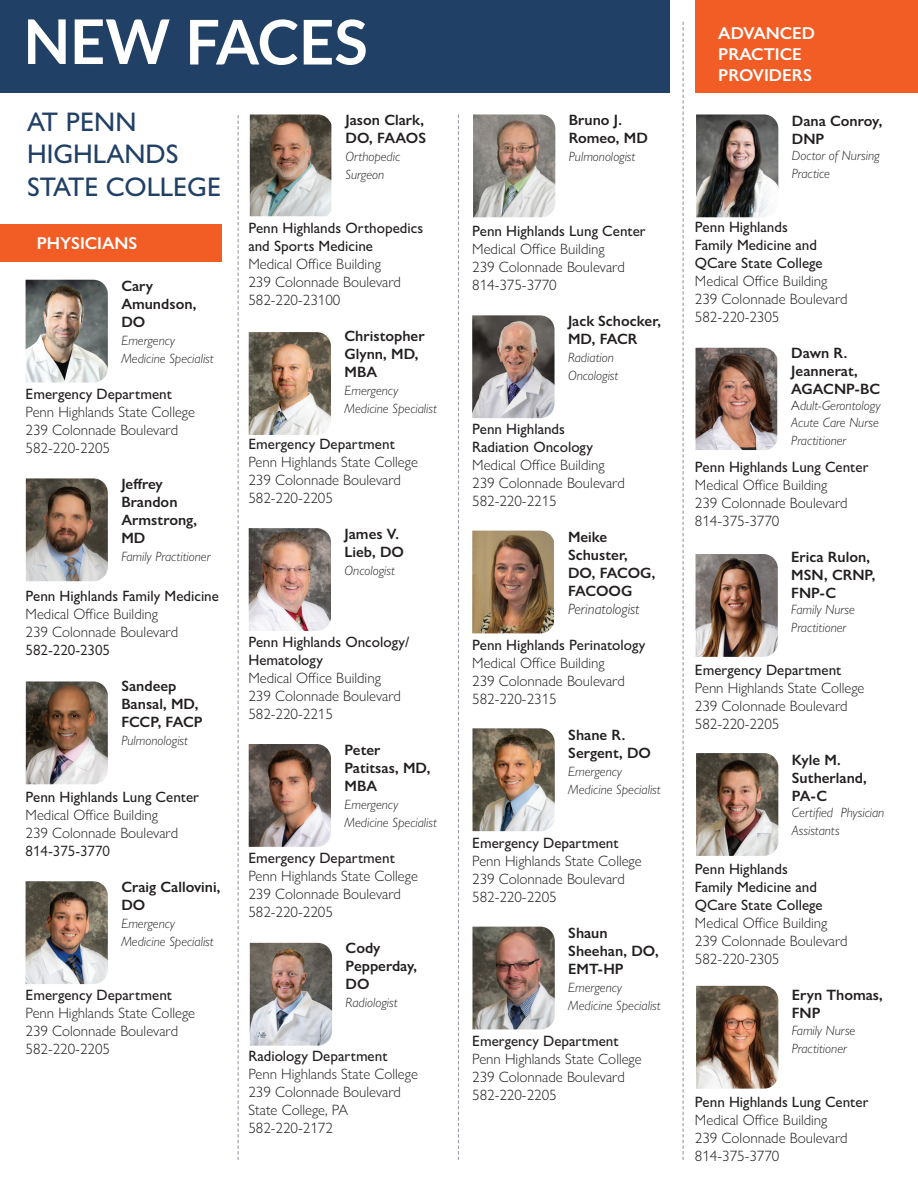
<style>
.page{position:relative;width:918px;height:1188px;background:#fff}
.page>*{position:absolute;margin:0;border:0;box-sizing:border-box;transform-origin:0 0}
.t1{font:500 27px/32.4px "Gill Sans Nova";color:#214065}
.t2{font:600 17.25px/21px "Gill Sans Nova";color:#fff}
.t3{font:300 15px/18px "Gill Sans Nova";color:#231f20}
.t4{font:500 15px/18px "Gill Sans Nova";color:#231f20}
.t5{font:600 15px/18px "Gill Sans Nova";color:#231f20}
.t6{font:15px "Gill Sans Nova";color:#231f20}
.t7{font:italic 300 15px "Gill Sans Nova";color:#231f20}
.t8{font:italic 300 13.5px/18px "Gill Sans Nova";color:#231f20}
.s1{font-style:normal}
</style>
<div class="page">
<div style="left:695px;top:1px;width:223px;height:92px;background:#f25d26"></div>
<svg style="left:458px;top:114px;width:1px;height:1046px"></svg>
<svg style="left:238px;top:115px;width:1px;height:1045px"></svg>
<div style="left:0;top:0;width:670px;height:93px;background:#214065"></div>
<svg style="left:190px;top:19px;width:176px;height:46px"></svg>
<svg style="left:28px;top:19px;width:142px;height:45px"></svg>
<div style="left:0;top:225px;width:221px;height:37px;background:#f25d26"></div>
<svg style="left:683px;top:22px;width:1px;height:1138px"></svg>
<img style="left:26px;top:478px;width:82px;height:103px">
<img style="left:26px;top:280px;width:82px;height:103px">
<img style="left:26px;top:681px;width:82px;height:103px">
<img style="left:250px;top:114px;width:81px;height:102px">
<img style="left:249px;top:332px;width:82px;height:103px">
<img style="left:249px;top:528px;width:82px;height:103px">
<img style="left:249px;top:744px;width:82px;height:103px">
<img style="left:250px;top:943px;width:82px;height:103px">
<img style="left:473px;top:114px;width:82px;height:103px">
<img style="left:472px;top:315px;width:83px;height:103px">
<img style="left:472px;top:531px;width:82px;height:102px">
<img style="left:472px;top:728px;width:83px;height:103px">
<img style="left:472px;top:927px;width:83px;height:102px">
<img style="left:26px;top:881px;width:82px;height:103px">
<img style="left:696px;top:114px;width:82px;height:103px">
<img style="left:696px;top:348px;width:81px;height:102px">
<img style="left:696px;top:554px;width:82px;height:103px">
<img style="left:696px;top:753px;width:82px;height:103px">
<img style="left:696px;top:986px;width:82px;height:103px">
<h1 class="t1" style="left:27px;top:105px;width:196px">AT PENN<br>HIGHLANDS<br>STATE COLLEGE</h1>
<p class="t2" style="left:37px;top:233px;width:102px">PHYSICIANS</p>
<p class="t5" style="left:121px;top:276px;width:77px">Cary<br>Amundson,<br>DO</p>
<p class="t8" style="left:121px;top:331px;width:94px">Emergency<br>Medicine Specialist</p>
<p class="t4" style="left:26px;top:384px;width:148px">Emergency Department</p>
<p class="t3" style="left:26px;top:402px;width:171px">Penn Highlands State College<br>239 Colonnade Boulevard<br>582-220-2205</p>
<p class="t5" style="left:121px;top:474px;width:77px">Jeffrey<br>Brandon<br>Armstrong,<br>MD</p>
<p class="t8" style="left:121px;top:547px;width:91px">Family Practitioner</p>
<p class="t4" style="left:26px;top:587px;width:195px">Penn Highlands Family Medicine</p>
<p class="t3" style="left:26px;top:605px;width:154px">Medical Office Building<br>239 Colonnade Boulevard</p>
<p class="t6" style="left:26px;top:641px;width:86px">582-220-2305</p>
<p class="t5" style="left:121px;top:677px;width:83px">Sandeep<br>Bansal, MD,<br>FCCP, FACP</p>
<p class="t8" style="left:121px;top:731px;width:68px">Pulmonologist</p>
<p class="t4" style="left:26px;top:788px;width:175px">Penn Highlands Lung Center</p>
<p class="t3" style="left:26px;top:806px;width:154px">Medical Office Building<br>239 Colonnade Boulevard</p>
<p class="t6" style="left:26px;top:842px;width:86px">814-375-3770</p>
<p class="t5" style="left:121px;top:878px;width:101px">Craig Callovini,<br>DO</p>
<p class="t8" style="left:121px;top:914px;width:94px">Emergency<br>Medicine Specialist</p>
<p class="t4" style="left:26px;top:986px;width:148px">Emergency Department</p>
<p class="t3" style="left:26px;top:1004px;width:171px">Penn Highlands State College<br>239 Colonnade Boulevard<br>582-220-2205</p>
<p class="t5" style="left:346px;top:111px;width:82px">Jason Clark,<br>DO, FAAOS</p>
<p class="t8" style="left:346px;top:147px;width:56px">Orthopedic<br>Surgeon</p>
<p class="t4" style="left:248px;top:219px;width:176px">Penn Highlands Orthopedics and Sports Medicine</p>
<p class="t3" style="left:248px;top:255px;width:154px">Medical Office Building<br>239 Colonnade Boulevard<br>582-220-23100</p>
<p class="t5" style="left:345px;top:327px;width:82px">Christopher<br>Glynn, MD,<br>MBA</p>
<p class="t8" style="left:345px;top:381px;width:94px">Emergency<br>Medicine Specialist</p>
<p class="t4" style="left:248px;top:435px;width:148px">Emergency Department</p>
<p class="t3" style="left:248px;top:453px;width:171px">Penn Highlands State College<br>239 Colonnade Boulevard<br>582-220-2205</p>
<p class="t5" style="left:345px;top:525px;width:61px">James V.<br>Lieb, DO</p>
<p class="t8" style="left:345px;top:561px;width:52px">Oncologist</p>
<p class="t4" style="left:248px;top:633px;width:162px">Penn Highlands Oncology/<br>Hematology</p>
<p class="t3" style="left:248px;top:669px;width:154px">Medical Office Building<br>239 Colonnade Boulevard<br>582-220-2215</p>
<p class="t5" style="left:345px;top:741px;width:88px">Peter<br>Patitsas, MD,<br>MBA</p>
<p class="t8" style="left:345px;top:795px;width:94px">Emergency<br>Medicine Specialist</p>
<p class="t4" style="left:248px;top:849px;width:148px">Emergency Department</p>
<p class="t3" style="left:248px;top:867px;width:171px">Penn Highlands State College<br>239 Colonnade Boulevard<br>582-220-2205</p>
<p class="t5" style="left:346px;top:939px;width:73px">Cody<br>Pepperday,<br>DO</p>
<p class="t8" style="left:346px;top:993px;width:53px">Radiologist</p>
<p class="t4" style="left:248px;top:1047px;width:141px">Radiology Department</p>
<p class="t3" style="left:248px;top:1065px;width:171px">Penn Highlands State College<br>239 Colonnade Boulevard<br>State College, PA<br>582-220-2172</p>
<p class="t5" style="left:569px;top:111px;width:81px">Bruno J.<br>Romeo, MD</p>
<p class="t8" style="left:569px;top:148px;width:68px">Pulmonologist</p>
<p class="t4" style="left:472px;top:222px;width:175px">Penn Highlands Lung Center</p>
<p class="t3" style="left:472px;top:240px;width:154px">Medical Office Building<br>239 Colonnade Boulevard<br>814-375-3770</p>
<p class="t5" style="left:568px;top:312px;width:95px">Jack Schocker,<br>MD, FACR</p>
<p class="t8" style="left:568px;top:349px;width:52px">Radiation<br>Oncologist</p>
<p class="t4" style="left:472px;top:420px;width:122px">Penn Highlands<br>Radiation Oncology</p>
<p class="t3" style="left:472px;top:456px;width:154px">Medical Office Building<br>239 Colonnade Boulevard<br>582-220-2215</p>
<p class="t5" style="left:568px;top:528px;width:89px">Meike<br>Schuster,<br>DO, FACOG,<br>FACOOG</p>
<p class="t7" style="left:568px;top:600px;width:73px">Perinatologist</p>
<p class="t4" style="left:472px;top:636px;width:175px">Penn Highlands Perinatology</p>
<p class="t3" style="left:472px;top:654px;width:154px">Medical Office Building<br>239 Colonnade Boulevard<br>582-220-2315</p>
<p class="t5" style="left:568px;top:726px;width:84px">Shane R.<br>Sergent, DO</p>
<p class="t8" style="left:568px;top:763px;width:94px">Emergency<br>Medicine Specialist</p>
<p class="t4" style="left:472px;top:834px;width:148px">Emergency Department</p>
<p class="t3" style="left:472px;top:852px;width:171px">Penn Highlands State College<br>239 Colonnade Boulevard<br>582-220-2205</p>
<p class="t5" style="left:568px;top:924px;width:92px">Shaun<br>Sheehan, DO,<br>EMT-HP</p>
<p class="t8" style="left:568px;top:979px;width:94px">Emergency<br>Medicine Specialist</p>
<p class="t4" style="left:472px;top:1032px;width:148px">Emergency Department</p>
<p class="t3" style="left:472px;top:1050px;width:171px">Penn Highlands State College<br>239 Colonnade Boulevard<br>582-220-2205</p>
<p class="t2" style="left:718px;top:23px;width:98px">ADVANCED<br>PRACTICE<br>PROVIDERS</p>
<p class="t5" style="left:792px;top:112px;width:92px">Dana Conroy,<br>DNP</p>
<p class="t8" style="left:792px;top:146px;width:89px">Doctor of Nursing<br>Practice</p>
<p class="t4" style="left:695px;top:218px;width:129px">Penn Highlands<br>Family Medicine and<br>QCare State College</p>
<p class="t3" style="left:695px;top:272px;width:154px">Medical Office Building<br>239 Colonnade Boulevard<br>582-220-2305</p>
<p class="t5" style="left:791px;top:344px;width:90px">Dawn R.<br>Jeannerat,<br>AGACNP-BC</p>
<p class="t8" style="left:791px;top:397px;width:91px;line-height:16.2px"><span class="s1">A</span>dult-Gerontology<br>Acute Care Nurse</p>
<p class="t8" style="left:791px;top:431px;width:56px">Practitioner</p>
<p class="t4" style="left:695px;top:457px;width:175px">Penn Highlands Lung Center</p>
<p class="t3" style="left:695px;top:475px;width:154px">Medical Office Building<br>239 Colonnade Boulevard<br>814-375-3770</p>
<p class="t5" style="left:791px;top:547px;width:86px">Erica Rulon,<br>MSN, CRNP,<br>FNP-C</p>
<p class="t8" style="left:791px;top:600px;width:65px">Family Nurse<br>Practitioner</p>
<p class="t4" style="left:695px;top:661px;width:148px">Emergency Department</p>
<p class="t3" style="left:695px;top:679px;width:171px">Penn Highlands State College<br>239 Colonnade Boulevard<br>582-220-2205</p>
<p class="t5" style="left:792px;top:751px;width:77px">Kyle M.<br>Sutherland,<br>PA-C</p>
<p class="t8" style="left:792px;top:804px;width:94px">Certified Physician<br>Assistants</p>
<p class="t4" style="left:695px;top:860px;width:129px">Penn Highlands<br>Family Medicine and<br>QCare State College</p>
<p class="t3" style="left:695px;top:914px;width:154px">Medical Office Building<br>239 Colonnade Boulevard<br>582-220-2305</p>
<p class="t5" style="left:792px;top:986px;width:93px">Eryn Thomas,<br>FNP</p>
<p class="t8" style="left:792px;top:1021px;width:65px">Family Nurse<br>Practitioner</p>
<p class="t4" style="left:695px;top:1092px;width:175px">Penn Highlands Lung Center</p>
<p class="t3" style="left:695px;top:1110px;width:154px">Medical Office Building<br>239 Colonnade Boulevard<br>814-375-3770</p>
</div>
